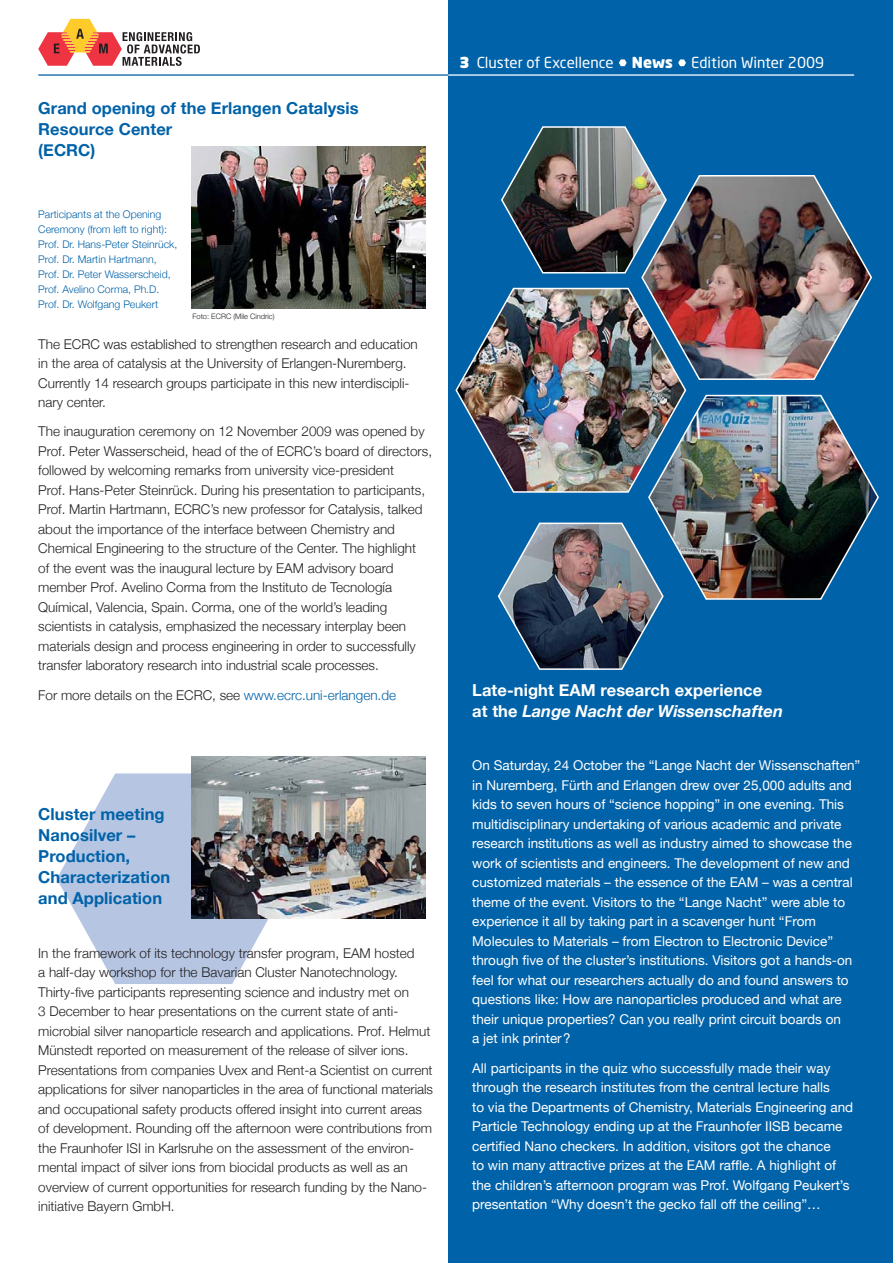
<style>
.page{position:relative;width:893px;height:1263px;background:#fff}
.page>*{position:absolute;margin:0;border:0;box-sizing:border-box;transform-origin:0 0}
.t1{font:700 16.5px/21px "Helvetica Neue";letter-spacing:.005em;color:#0062a8}
.t2{font:700 16.5px/21px "Helvetica Neue";letter-spacing:.005em;color:#fff}
.t3{font:15px "Neo Sans";color:#fff}
.t4{font:300 13.5px/19.5px "Helvetica Neue";color:#231f20}
.t5{font:13.5px/19.5px "Helvetica Neue";color:#fff}
.t6{font:300 10.5px/15px "Helvetica Neue";color:#0062a8}
.t7{font:300 7.5px "Helvetica Neue";color:#231f20}
.s1{color:#0062a8}
.s2{font-weight:900}
.s3{font-style:italic}
</style>
<div class="page">
<svg style="left:57px;top:774px;width:234px;height:210px;fill:#b5c5e2"></svg>
<div style="left:448px;top:0;width:444px;height:1263px;background:#0062a8"></div>
<img style="left:497px;top:522px;width:164px;height:148px">
<img style="left:501px;top:126px;width:152px;height:148px">
<img style="left:640px;top:174px;width:233px;height:206px">
<img style="left:647px;top:394px;width:232px;height:207px">
<img style="left:455px;top:286px;width:232px;height:207px">
<hr style="left:38px;top:74px;width:817px;height:2px;background:#0062a8">
<hr style="left:448px;top:74px;width:406px;height:2px;background:#fff">
<svg style="left:619px;top:59px;width:7px;height:7px"></svg>
<svg style="left:678px;top:59px;width:8px;height:7px"></svg>
<svg style="left:38px;top:19px;width:162px;height:47px"></svg>
<img style="left:191px;top:757px;width:234px;height:161px">
<img style="left:191px;top:147px;width:234px;height:161px">
<p class="t1" style="left:38px;top:97px;width:322px">Grand opening of the Erlangen Catalysis<br>Resource Center<br>(ECRC)</p>
<p class="t6" style="left:38px;top:207px;width:141px">Participants at the Opening<br>Ceremony (from left to right):<br>Prof. Dr. Hans-Peter Steinrück,<br>Prof. Dr. Martin Hartmann,<br>Prof. Dr. Peter Wasserscheid,<br>Prof. Avelino Corma, Ph.D.<br>Prof. Dr. Wolfgang Peukert</p>
<p class="t7" style="left:192px;top:311px;width:84px">Foto: ECRC (Mile Cindric)</p>
<p class="t4" style="left:38px;top:334px;width:381px">The ECRC was established to strengthen research and education in the area of catalysis at the University of Erlangen-Nuremberg.<br>Currently 14 research groups participate in this new interdiscipli - nary center.</p>
<p class="t4" style="left:38px;top:422px;width:395px">The inauguration ceremony on 12 November 2009 was opened by Prof. Peter Wasserscheid, head of the of ECRC’s board of directors, followed by welcoming remarks from university vice-president<br>Prof. Hans-Peter Steinrück. During his presentation to participants, Prof. Martin Hartmann, ECRC’s new professor for Catalysis, talked about the importance of the interface between Chemistry and Chemical Engineering to the structure of the Center. The highlight<br>of the event was the inaugural lecture by EAM advisory board member Prof. Avelino Corma from the Instituto de Tecnología QuímicaI, Valencia, Spain. Corma, one of the world’s leading scientists in catalysis, emphasized the necessary interplay been materials design and process engineering in order to successfully transfer laboratory research into industrial scale processes.</p>
<p class="t4" style="left:38px;top:685px;width:359px">For more details on the ECRC, see <span class="s1">www.ecrc.uni-erlangen.de</span></p>
<p class="t1" style="left:38px;top:804px;width:133px">Cluster meeting<br>Nanosilver –<br>Production,<br>Characterization and Application</p>
<p class="t4" style="left:38px;top:943px;width:396px">In the framework of its technology transfer program, EAM hosted<br>a half-day workshop for the Bavarian Cluster Nanotechnology.<br>Thirty-five participants representing science and industry met on<br>3 December to hear presentations on the current state of anti - microbial silver nanoparticle research and applications. Prof. Helmut Münstedt reported on measurement of the release of silver ions.<br>Presentations from companies Uvex and Rent-a Scientist on current applications for silver nanoparticles in the area of functional materials and occupational safety products offered insight into current areas of development. Rounding off the after noon were contributions from the Fraunhofer ISI in Karlsruhe on the assessment of the environ&shy;mental impact of silver ions from biocidal products as well as an over view of current opportunities for research funding by the Nano&shy;initiative Bayern GmbH.</p>
<p class="t3" style="left:459px;top:55px;width:366px"><span class="s2">3</span> Cluster of Excellence <span class="s2">News</span> Edition Winter 2009</p>
<p class="t2" style="left:472px;top:680px;width:312px">Late-night EAM research experience<br>at the <span class="s3">Lange Nacht der Wissenschaften</span></p>
<p class="t5" style="left:472px;top:756px;width:389px">On Saturday, 24 October the “Lange Nacht der Wissenschaften” in Nuremberg, Fürth and Erlangen drew over 25,000 adults and kids to seven hours of “science hopping” in one evening. This multidisciplinary undertaking of various academic and private research institutions as well as industry aimed to showcase the work of scientists and engineers. The development of new and customized materials – the essence of the EAM – was a central theme of the event. Visitors to the “Lange Nacht” were able to experience it all by taking part in a scavenger hunt “From Molecules to Materials – from Electron to Electronic Device” through five of the cluster’s institutions. Visitors got a hands-on feel for what our researchers actually do and found answers to questions like: How are nanoparticles produced and what are their unique properties? Can you really print circuit boards on<br>a jet ink printer?</p>
<p class="t5" style="left:472px;top:1058px;width:382px">All participants in the quiz who successfully made their way through the research institutes from the central lecture halls<br>to via the Depart ments of Chemistry, Materials Engineering and Particle Technology ending up at the Fraunhofer IISB became certified Nano checkers. In addition, visitors got the chance<br>to win many attractive prizes at the EAM raffle. A highlight of the children’s afternoon program was Prof. Wolfgang Peukert’s presentation “Why doesn’t the gecko fall off the ceiling”…</p>
</div>
